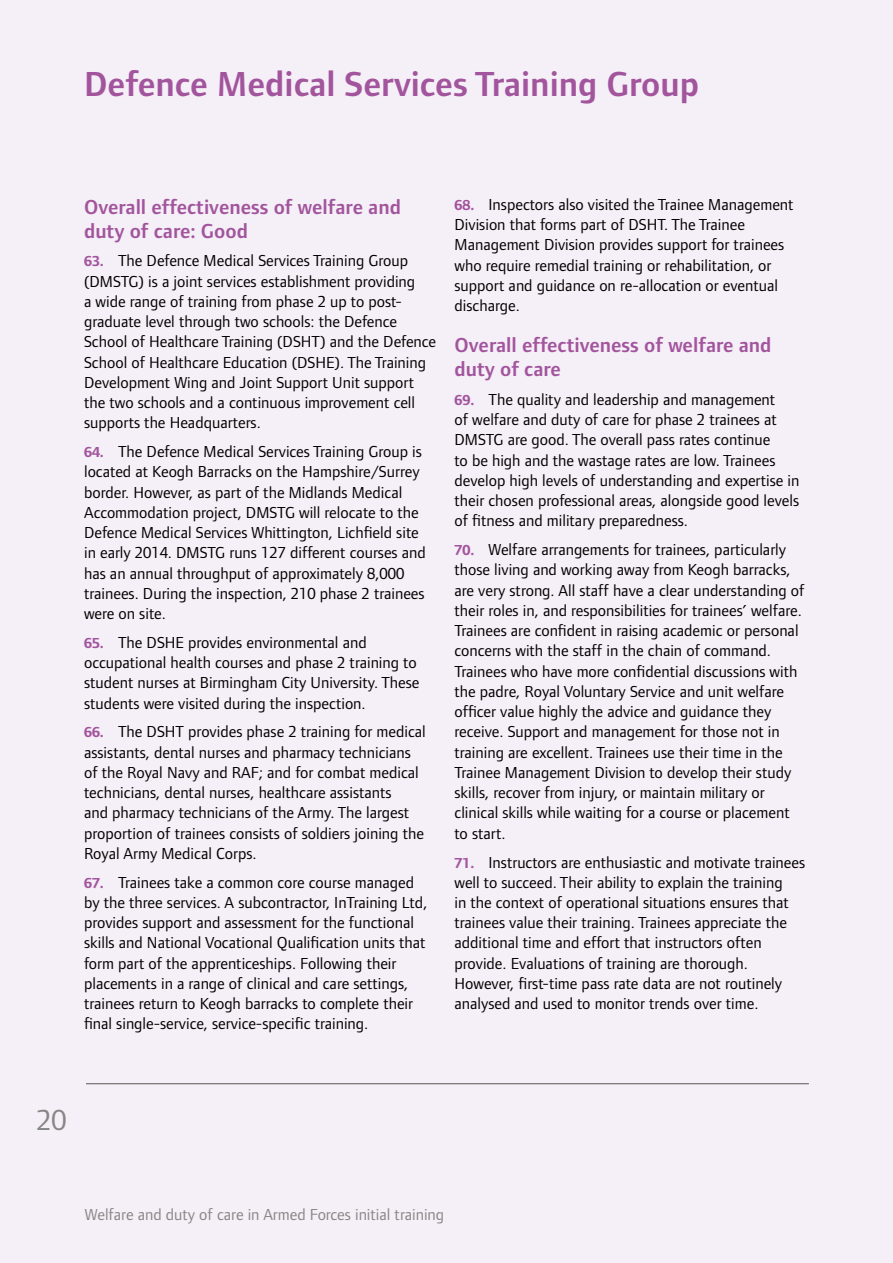
<style>
.page{position:relative;width:893px;height:1263px;background:#f5eff7}
.page>*{position:absolute;margin:0;border:0;box-sizing:border-box;transform-origin:0 0}
.t1{font:600 36px "Foundry Form Sans";color:#a2559d}
.t2{font:30px "Foundry Form Sans";color:#878686}
.t3{font:600 21px/24px "Foundry Form Sans";color:#a2559d}
.t4{font:16.5px/20.2px "Foundry Form Sans";color:#000}
.t5{font:16.5px "Foundry Form Sans";color:#878686}
.s1{font-weight:700;font-size:15px;color:#a2559d}
</style>
<div class="page">
<hr style="left:86px;top:1083px;width:723px;height:1px;background:#575756">
<h1 class="t1" style="left:84px;top:64px;width:617px">Defence Medical Services Training Group</h1>
<p class="t3" style="left:84px;top:195px;width:318px">Overall effectiveness of welfare and duty of care: Good</p>
<p class="t4" style="left:84px;top:251px;width:354px"><span class="s1">63.</span> The Defence Medical Services Training Group (DMSTG) is a joint services establishment providing<br>a wide range of training from phase 2 up to post&shy;graduate level through two schools: the Defence School of Healthcare Training (DSHT) and the Defence School of Healthcare Education (DSHE). The Training Development Wing and Joint Support Unit support the two schools and a continuous improvement cell supports the Headquarters.</p>
<p class="t4" style="left:84px;top:441px;width:343px"><span class="s1">64.</span> The Defence Medical Services Training Group is located at Keogh Barracks on the Hampshire/Surrey border. However, as part of the Midlands Medical Accommodation project, DMSTG will relocate to the Defence Medical Services Whittington, Lichfield site in early 2014. DMSTG runs 127 different courses and has an annual throughput of approximately 8,000 trainees. During the inspection, 210 phase 2 trainees were on site.</p>
<p class="t4" style="left:84px;top:632px;width:337px"><span class="s1">65.</span> The DSHE provides environmental and occupational health courses and phase 2 training to student nurses at Birmingham City University. These students were visited during the inspection.</p>
<p class="t4" style="left:84px;top:722px;width:343px"><span class="s1">66.</span> The DSHT provides phase 2 training for medical assistants, dental nurses and pharmacy technicians of the Royal Navy and RAF; and for combat medical technicians, dental nurses, healthcare assistants<br>and pharmacy technicians of the Army. The largest proportion of trainees consists of soldiers joining the Royal Army Medical Corps.</p>
<p class="t4" style="left:84px;top:872px;width:345px"><span class="s1">67.</span> Trainees take a common core course managed by the three services. A subcontractor, InTraining Ltd, provides support and assessment for the functional skills and National Vocational Qualification units that form part of the apprenticeships. Following their placements in a range of clinical and care settings, trainees return to Keogh barracks to complete their final single-service, service-specific training.</p>
<p class="t4" style="left:454px;top:194px;width:341px"><span class="s1">68.</span> Inspectors also visited the Trainee Management Division that forms part of DSHT. The Trainee Management Division provides support for trainees who require remedial training or rehabilitation, or support and guidance on re-allocation or eventual discharge.</p>
<p class="t3" style="left:454px;top:333px;width:318px">Overall effectiveness of welfare and duty of care</p>
<p class="t4" style="left:454px;top:389px;width:346px"><span class="s1">69.</span> The quality and leadership and management<br>of welfare and duty of care for phase 2 trainees at DMSTG are good. The overall pass rates continue<br>to be high and the wastage rates are low. Trainees develop high levels of understanding and expertise in their chosen professional areas, alongside good levels of fitness and military preparedness.</p>
<p class="t4" style="left:454px;top:539px;width:351px"><span class="s1">70.</span> Welfare arrangements for trainees, particularly those living and working away from Keogh barracks, are very strong. All staff have a clear understanding of their roles in, and responsibilities for trainees’ welfare.<br>Trainees are confident in raising academic or personal concerns with the staff in the chain of command.<br>Trainees who have more confidential discussions with the padre, Royal Voluntary Service and unit welfare officer value highly the advice and guidance they receive. Support and management for those not in training are excellent. Trainees use their time in the Trainee Management Division to develop their study skills, recover from injury, or maintain military or clinical skills while waiting for a course or placement to start.</p>
<p class="t4" style="left:454px;top:852px;width:352px"><span class="s1">71.</span> Instructors are enthusiastic and motivate trainees well to succeed. Their ability to explain the training<br>in the context of operational situations ensures that trainees value their training. Trainees appreciate the additional time and effort that instructors often provide. Evaluations of training are thorough.<br>However, first-time pass rate data are not routinely analysed and used to monitor trends over time.</p>
<h2 class="t2" style="left:36px;top:1103px;width:32px">20</h2>
<p class="t5" style="left:85px;top:1206px;width:361px">Welfare and duty of care in Armed Forces initial training</p>
</div>
